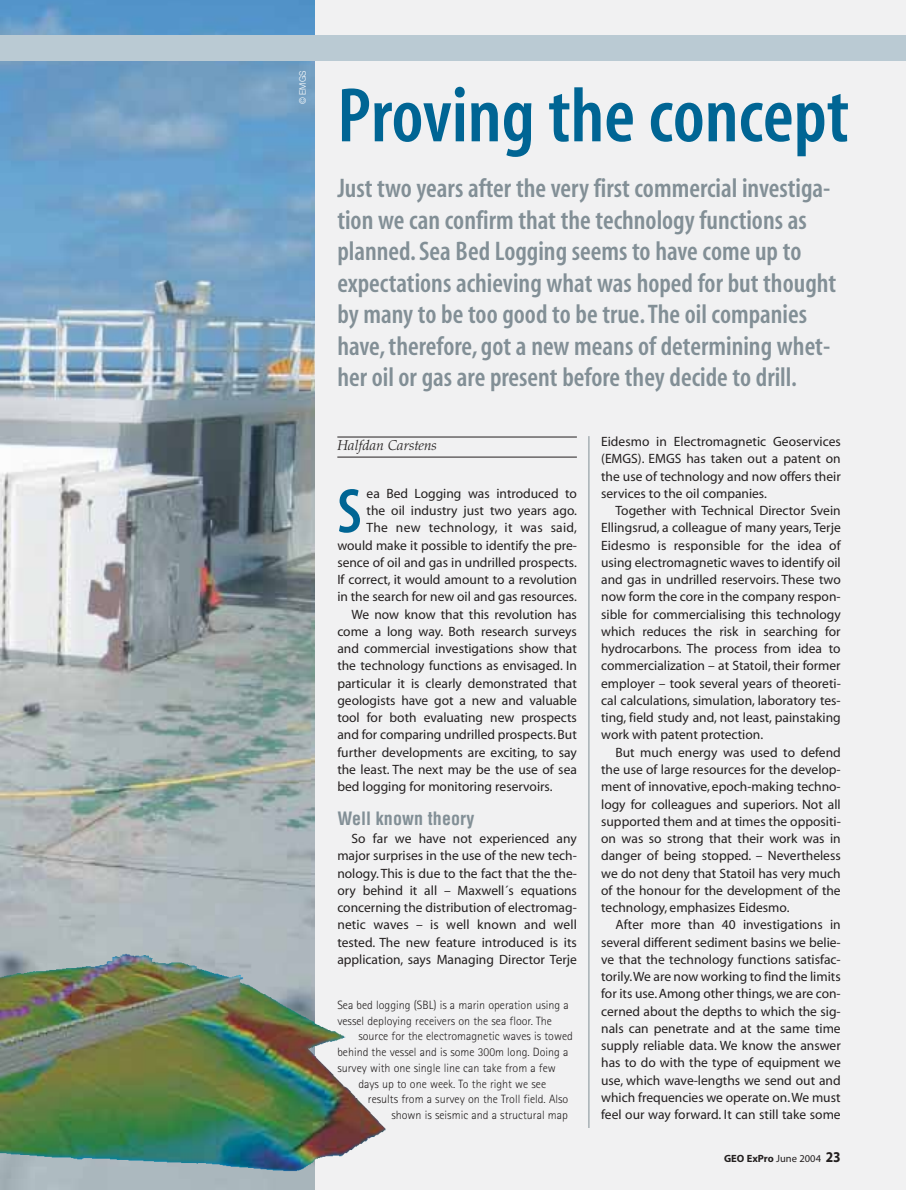
<style>
.page{position:relative;width:906px;height:1190px;background:#fff}
.page>*{position:absolute;margin:0;border:0;box-sizing:border-box;transform-origin:0 0}
.t1{font:600 condensed 78px "Myriad";color:#006594}
.t2{font:600 condensed 63.75px "Myriad";color:#006594}
.t3{font:600 condensed 27px/31.5px "Myriad";color:#828f96}
.t4{font:700 condensed 18px "Helvetica";color:#828f96}
.t5{font:italic 300 14.25px "Palatino";color:#231f1f}
.t6{font:13.5px/17.2px "Myriad";color:#231f1f;text-align:justify}
.t7{font:13.5px "Myriad";letter-spacing:.02em;color:#231f1f}
.t8{font:300 12px/15.8px "Rotis Sans Serif";color:#231f1f}
.t9{font:700 10.5px "Myriad";color:#231f1f}
.t10{font:300 9px "Helvetica Neue";color:#fff;scale:.95 1}
.s1{font-weight:400}
.s2{font-size:15px}
</style>
<div class="page">
<div style="left:0;top:0;width:905px;height:1189px;background:#f1f1f2"></div>
<hr style="left:337px;top:437px;width:239px;height:1px;background:#231f1f">
<hr style="left:337px;top:457px;width:239px;height:1px;background:#231f1f">
<hr style="left:588px;top:436px;width:1px;height:692px;background:#828f96">
<img style="left:0;top:0;width:314px;height:1189px">
<div style="left:0;top:35px;width:905px;height:25px;background:#bacad3"></div>
<img style="left:0;top:1092px;width:385px;height:69px">
<p class="t10" style="left:299px;top:104px;width:37px;rotate:-90deg">© EMGS</p>
<h1 class="t1" style="left:337px;top:87px;width:513px">Proving the concept</h1>
<p class="t3" style="left:337px;top:175px;width:500px">Just two years after the very first commercial investiga&shy;tion we can confirm that the technology functions as planned. Sea Bed Logging seems to have come up to expectations achieving what was hoped for but thought by many to be too good to be true.The oil companies have, therefore, got a new means of determining whet&shy;her oil or gas are present before they decide to drill.</p>
<p class="t5" style="left:337px;top:440px;width:101px">Halfdan Carstens</p>
<h2 class="t2" style="left:337px;top:488px;width:26px">S</h2>
<p class="t6" style="left:366px;top:486px;width:212px">ea Bed Logging was introduced to</p>
<p class="t6" style="left:366px;top:503px;width:212px">the oil industry just two years ago.</p>
<p class="t7" style="left:366px;top:523px;width:212px">The new technology, it was said,</p>
<p class="t6" style="left:337px;top:537px;width:241px">would make it possible to identify the pre-</p>
<p class="t6" style="left:337px;top:555px;width:241px">sence of oil and gas in undrilled prospects.</p>
<p class="t6" style="left:337px;top:572px;width:241px">If correct, it would amount to a revolution</p>
<p class="t6" style="left:337px;top:589px;width:241px">in the search for new oil and gas resources.</p>
<p class="t6" style="left:351px;top:606px;width:227px">We now know that this revolution has</p>
<p class="t6" style="left:337px;top:624px;width:241px">come a long way. Both research surveys</p>
<p class="t6" style="left:337px;top:641px;width:241px">and commercial investigations show that</p>
<p class="t6" style="left:337px;top:658px;width:241px">the technology functions as envisaged. In</p>
<p class="t6" style="left:337px;top:675px;width:241px">particular it is clearly demonstrated that</p>
<p class="t6" style="left:337px;top:693px;width:241px">geologists have got a new and valuable</p>
<p class="t6" style="left:337px;top:710px;width:241px">tool for both evaluating new prospects</p>
<p class="t6" style="left:337px;top:727px;width:241px">and for comparing undrilled prospects. But</p>
<p class="t6" style="left:337px;top:744px;width:241px">further developments are exciting, to say</p>
<p class="t6" style="left:337px;top:762px;width:241px">the least. The next may be the use of sea</p>
<p class="t6" style="left:337px;top:779px;width:217px">bed logging for monitoring reservoirs.</p>
<h3 class="t4" style="left:337px;top:811px;width:138px">Well known theory</h3>
<p class="t6" style="left:337px;top:831px;width:241px;text-indent:14px">So far we have not experienced any major surprises in the use of the new tech&shy;nology. This is due to the fact that the the&shy;ory behind it all – Maxwell´s equations concerning the distribution of electromag&shy;netic waves – is well known and well tested. The new feature introduced is its application, says Managing Director Terje</p>
<p class="t8" style="left:337px;top:998px;width:233px">Sea bed logging (SBL) is a marin operation using a vessel deploying receivers on the sea floor. The</p>
<p class="t8" style="left:358px;top:1029px;width:216px">source for the electromagnetic waves is towed</p>
<p class="t8" style="left:337px;top:1045px;width:232px">behind the vessel and is some 300m long. Doing a</p>
<p class="t8" style="left:337px;top:1061px;width:220px">survey with one single line can take from a few</p>
<p class="t8" style="left:358px;top:1076px;width:189px">days up to one week. To the right we see</p>
<p class="t8" style="left:368px;top:1092px;width:202px">results from a survey on the Troll field. Also</p>
<p class="t8" style="left:391px;top:1108px;width:178px">shown is seismic and a structural map</p>
<p class="t6" style="left:601px;top:434px;width:241px">Eidesmo in Electromagnetic Geoservices (EMGS). EMGS has taken out a patent on the use of technology and now offers their services to the oil companies.</p>
<p class="t6" style="left:601px;top:503px;width:241px;text-indent:14px">Together with Technical Director Svein Ellingsrud, a colleague of many years, Terje Eidesmo is responsible for the idea of using electromagnetic waves to identify oil and gas in undrilled reservoirs. These two now form the core in the company respon&shy;sible for commercialising this technology which reduces the risk in searching for hydrocarbons. The process from idea to commercialization – at Statoil, their former employer – took several years of theoreti&shy;cal calculations, simulation, laboratory tes&shy;ting, field study and, not least, painstaking work with patent protection.</p>
<p class="t6" style="left:601px;top:744px;width:241px;text-indent:14px">But much energy was used to defend the use of large resources for the develop&shy;ment of innovative, epoch-making techno&shy;logy for colleagues and superiors. Not all supported them and at times the oppositi&shy;on was so strong that their work was in danger of being stopped. – Nevertheless we do not deny that Statoil has very much of the honour for the development of the technology, emphasizes Eidesmo.</p>
<p class="t6" style="left:601px;top:917px;width:241px;text-indent:14px">After more than 40 investigations in several different sediment basins we belie&shy;ve that the technology functions satisfac&shy;torily.We are now working to find the limits for its use. Among other things, we are con&shy;cerned about the depths to which the sig&shy;nals can penetrate and at the same time supply reliable data. We know the answer has to do with the type of equipment we use, which wave-lengths we send out and which frequencies we operate on.We must feel our way forward. It can still take some</p>
<p class="t9" style="left:724px;top:1154px;width:118px">GEO ExPro <span class="s1">June 2004</span> <span class="s2">23</span></p>
</div>
